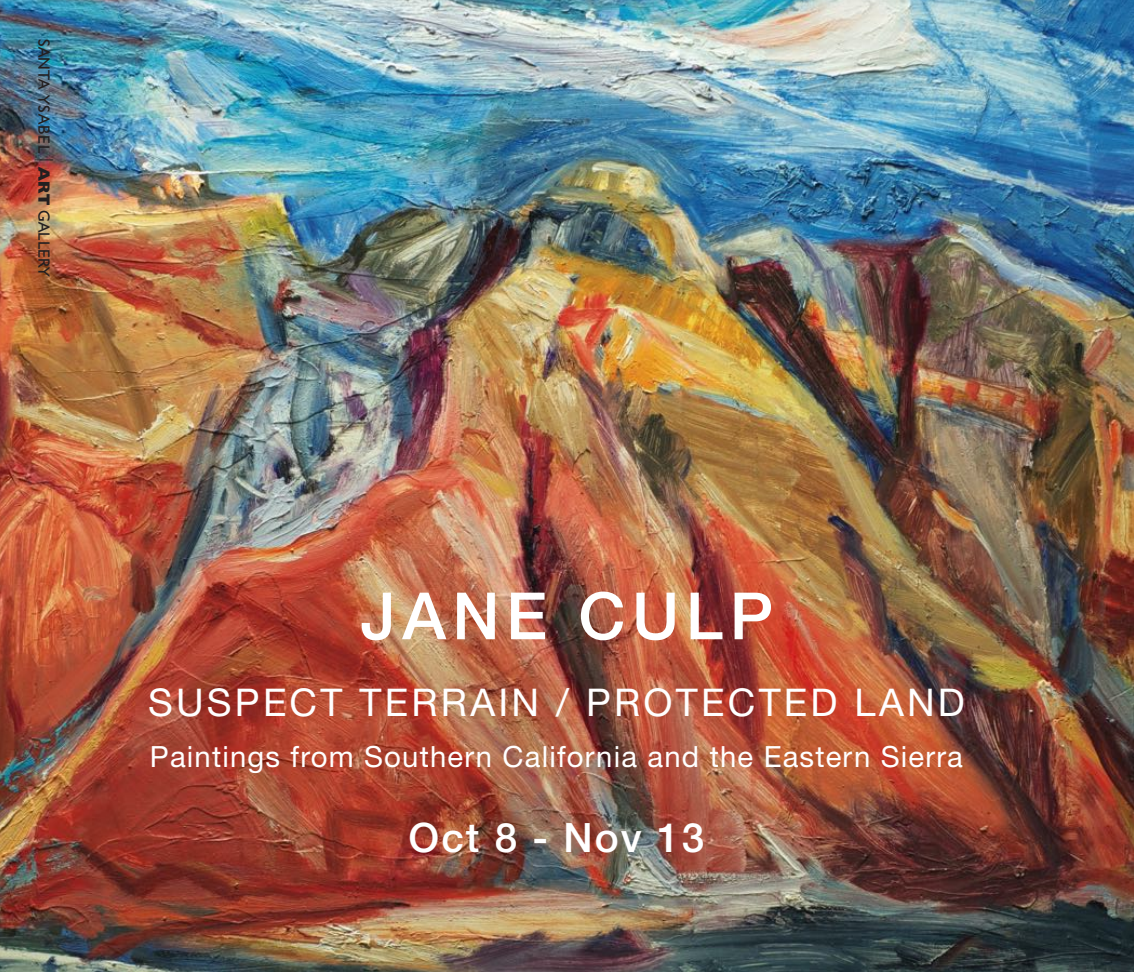
<style>
.page{position:relative;width:1134px;height:972px;background:#fff}
.page>*{position:absolute;margin:0;border:0;box-sizing:border-box;transform-origin:0 0}
.t1{font:500 65.25px "Helvetica Neue";letter-spacing:.1em;color:#fff}
.t2{font:500 40.5px "Helvetica Neue";letter-spacing:.05em;color:#fff}
.t3{font:38.25px "Helvetica Neue";letter-spacing:.085em;color:#fff}
.t4{font:29.25px "Helvetica Neue";letter-spacing:.04em;color:#fff}
.t5{font:16.43px "Humanist 521 BT";letter-spacing:.015em;color:#231f20}
.s1{font-weight:800}
</style>
<div class="page">
<img style="left:0;top:0;width:1134px;height:972px">
<svg style="left:35px;top:160px;width:18px;height:1px"></svg>
<p class="t5" style="left:54px;top:39px;width:240px;rotate:90deg">SANTA YSABEL <span class="s1">ART</span> GALLERY</p>
<h1 class="t1" style="left:361px;top:577px;width:414px">JANE CULP</h1>
<h3 class="t3" style="left:148px;top:680px;width:818px">SUSPECT TERRAIN / PROTECTED LAND</h3>
<p class="t4" style="left:150px;top:739px;width:815px">Paintings from Southern California and the Eastern Sierra</p>
<h2 class="t2" style="left:409px;top:814px;width:297px">Oct 8 - Nov 13</h2>
</div>
